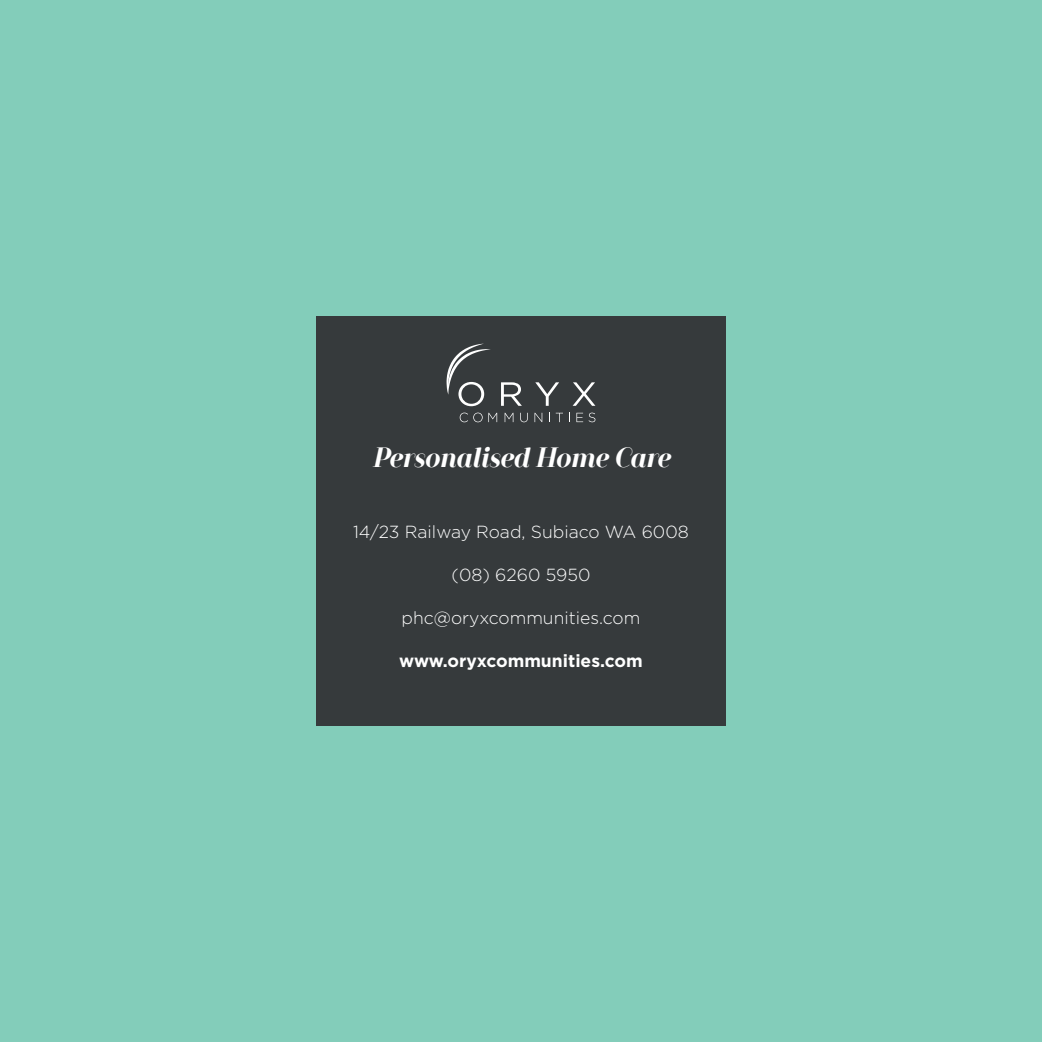
<style>
.page{position:relative;width:1042px;height:1042px;background:#83cdba}
.page>*{position:absolute;margin:0;border:0;box-sizing:border-box;transform-origin:0 0}
.t1{font:italic 700 28px "Camila";color:#fff}
.t2{font:300 17.5px "Gotham";color:#fff}
.t3{font:700 17.5px "Gotham";color:#fff}
</style>
<div class="page">
<div style="left:316px;top:316px;width:409px;height:409px;background:#363a3c"></div>
<svg style="left:501px;top:382px;width:21px;height:24px"></svg>
<svg style="left:535px;top:382px;width:24px;height:24px"></svg>
<svg style="left:572px;top:382px;width:23px;height:24px"></svg>
<svg style="left:446px;top:344px;width:45px;height:62px"></svg>
<svg style="left:460px;top:413px;width:37px;height:9px"></svg>
<svg style="left:505px;top:413px;width:8px;height:9px"></svg>
<svg style="left:520px;top:413px;width:8px;height:9px"></svg>
<svg style="left:534px;top:413px;width:8px;height:9px"></svg>
<svg style="left:556px;top:413px;width:7px;height:9px"></svg>
<svg style="left:576px;top:413px;width:19px;height:9px"></svg>
<h1 class="t1" style="left:372px;top:441px;width:299px">Personalised Home Care</h1>
<p class="t2" style="left:353px;top:522px;width:337px">14/23 Railway Road, Subiaco WA 6008</p>
<p class="t2" style="left:451px;top:565px;width:140px">(08) 6260 5950</p>
<p class="t2" style="left:402px;top:608px;width:240px">phc@oryxcommunities.com</p>
<p class="t3" style="left:399px;top:649px;width:245px">www.oryxcommunities.com</p>
</div>
